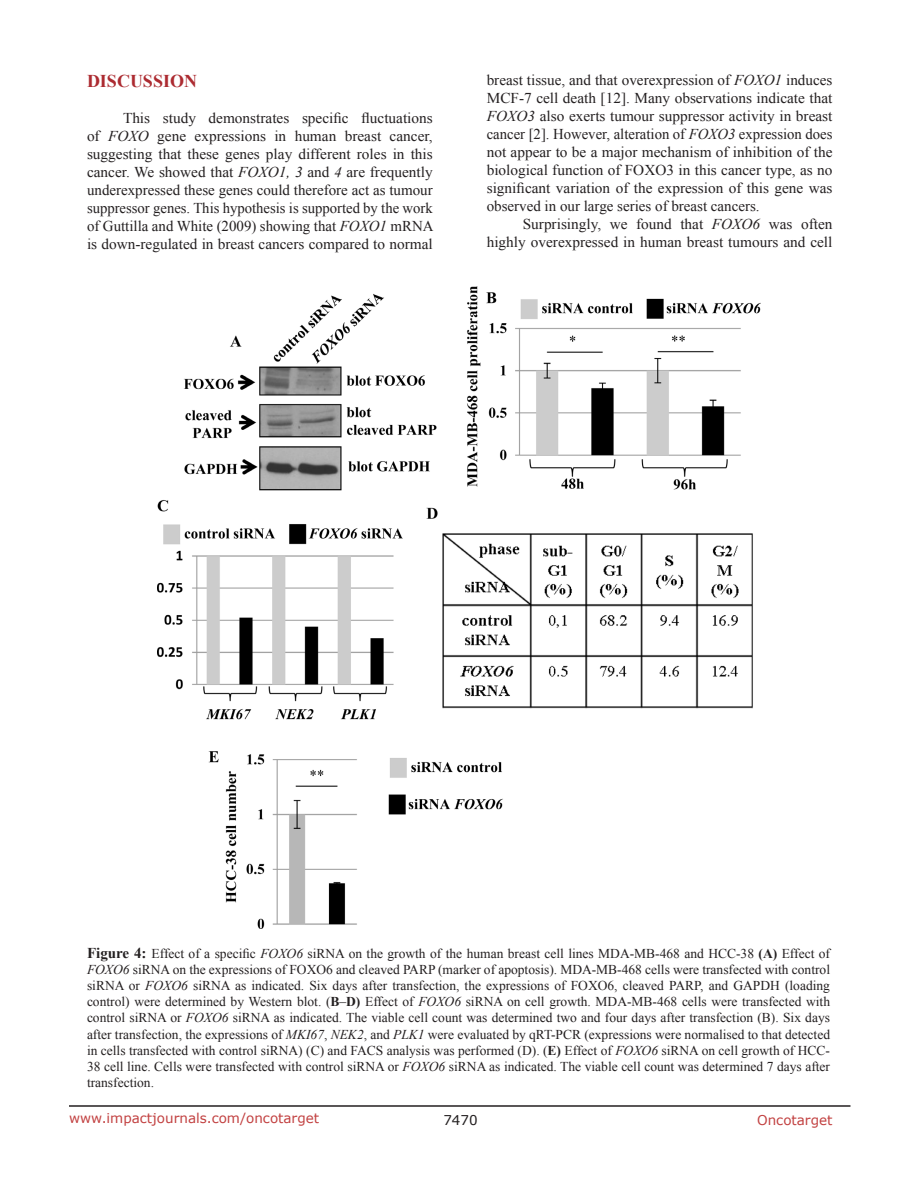
<style>
.page{position:relative;width:918px;height:1188px;background:#fff}
.page>*{position:absolute;margin:0;border:0;box-sizing:border-box;transform-origin:0 0}
.Heading{font:700 18px "Times New Roman";color:#ac2b31}
.BodyText{font:15px/18px "Times New Roman";color:#231f20;text-align:justify}
.Figuretrx{font:13.5px/16.2px "Times New Roman";color:#231f20;text-align:justify}
.t1{font:13.5px "Verdana";color:#c24141}
.t2{font:13.5px "Verdana";color:#231f20}
.s1{font-style:italic}
.s2{font-weight:700;font-size:15px}
.s3{font-weight:700}
</style>
<div class="page">
<hr style="left:69px;top:1105px;width:781px;height:2px;background:#231f20">
<img style="left:157px;top:286px;width:603px;height:643px">
<p class="Heading" style="left:87px;top:69px;width:112px">DISCUSSION</p>
<p class="BodyText" style="left:87px;top:109px;width:348px;text-indent:36px">This study demonstrates specific fluctuations of <span class="s1">FOXO</span> gene expressions in human breast cancer, suggesting that these genes play different roles in this cancer. We showed that <span class="s1">FOXO1, 3</span> and <span class="s1">4</span> are frequently underexpressed these genes could therefore act as tumour suppressor genes. This hypothesis is supported by the work of Guttilla and White (2009) showing that <span class="s1">FOXO1</span> mRNA is down-regulated in breast cancers compared to normal</p>
<p class="BodyText" style="left:487px;top:71px;width:347px">breast tissue, and that overexpression of <span class="s1">FOXO1</span> induces MCF-7 cell death [12]. Many observations indicate that <span class="s1">FOXO3</span> also exerts tumour suppressor activity in breast cancer [2]. However, alteration of <span class="s1">FOXO3</span> expression does not appear to be a major mechanism of inhibition of the biological function of FOXO3 in this cancer type, as no significant variation of the expression of this gene was observed in our large series of breast cancers.</p>
<p class="BodyText" style="left:487px;top:215px;width:347px;text-align:right">Surprisingly, we found that <span class="s1">FOXO6</span> was often highly overexpressed in human breast tumours and cell</p>
<p class="Figuretrx" style="left:87px;top:945px;width:745px"><span class="s2">Figure 4:</span> Effect of a specific <span class="s1">FOXO6</span> siRNA on the growth of the human breast cell lines MDA-MB-468 and HCC-38 <span class="s3">(A)</span> Effect of <span class="s1">FOXO6</span> siRNA on the expressions of FOXO6 and cleaved PARP (marker of apoptosis). MDA-MB-468 cells were transfected with control siRNA or <span class="s1">FOXO6</span> siRNA as indicated. Six days after transfection, the expressions of FOXO6, cleaved PARP, and GAPDH (loading control) were determined by Western blot. (<span class="s3">B</span>–<span class="s3">D)</span> Effect of <span class="s1">FOXO6</span> siRNA on cell growth. MDA-MB-468 cells were transfected with control siRNA or <span class="s1">FOXO6</span> siRNA as indicated. The viable cell count was determined two and four days after transfection (B). Six days after transfection, the expressions of <span class="s1">MKI67</span>, <span class="s1">NEK2</span>, and <span class="s1">PLK1</span> were evaluated by qRT-PCR (expressions were normalised to that detected in cells transfected with control siRNA) (C) and FACS analysis was performed (D). (<span class="s3">E)</span> Effect of <span class="s1">FOXO6</span> siRNA on cell growth of HCC-38 cell line. Cells were transfected with control siRNA or <span class="s1">FOXO6</span> siRNA as indicated. The viable cell count was determined 7 days after transfection.</p>
<p class="t1" style="left:69px;top:1109px;width:252px">www.impactjournals.com/oncotarget</p>
<p class="t2" style="left:443px;top:1111px;width:36px">7470</p>
<p class="t1" style="left:757px;top:1111px;width:77px">Oncotarget</p>
</div>
